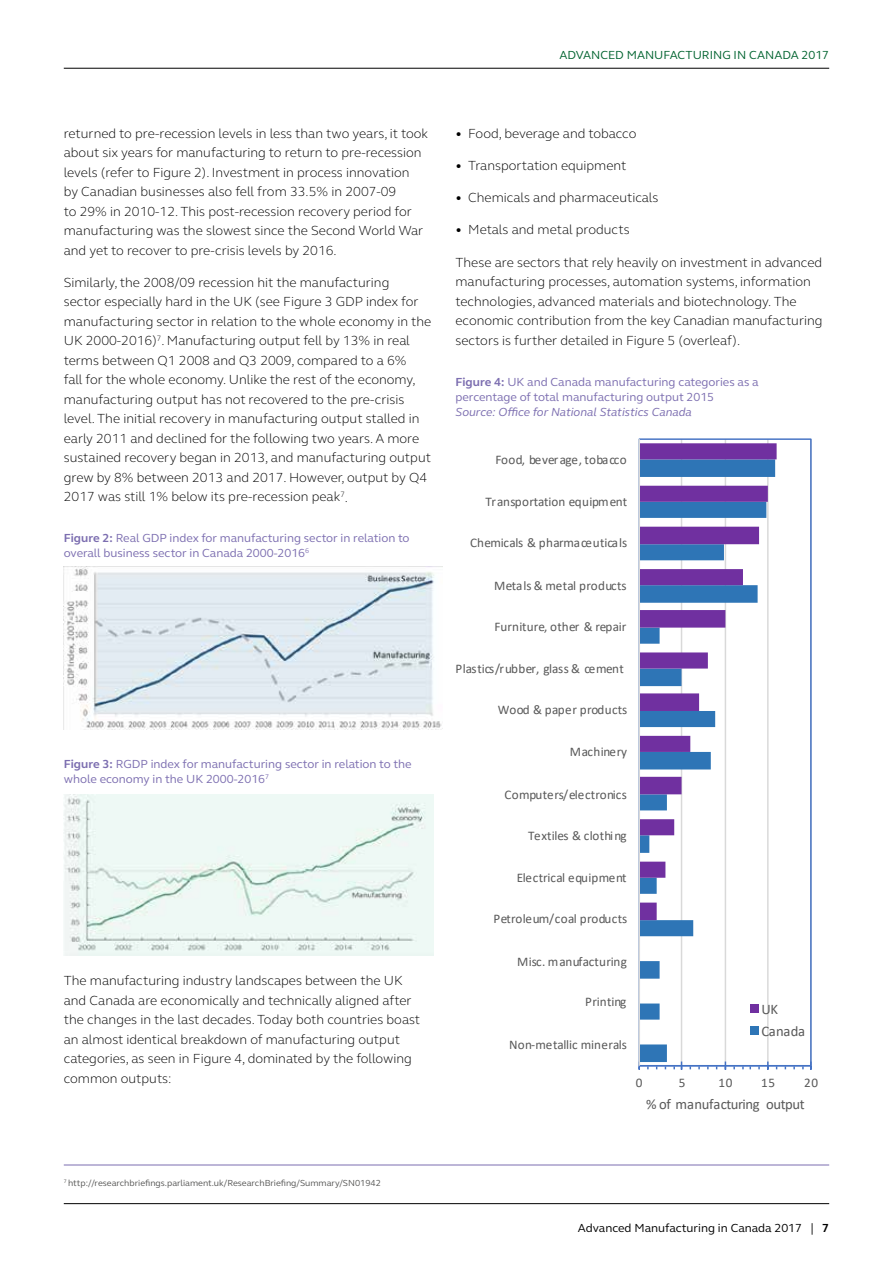
<style>
.page{position:relative;width:893px;height:1263px;background:#fff}
.page>*{position:absolute;margin:0;border:0;box-sizing:border-box;transform-origin:0 0}
.t1{font:14.7px/21.9px "Calibri";letter-spacing:-.025em;color:#595959}
.t2{font:300 13.5px/19.5px "FS Elliot";color:#000}
.t3{font:13.2px "Calibri";color:#595959}
.t4{font:13.2px "Calibri";letter-spacing:.025em;color:#595959}
.t5{font:12px/15px "FS Elliot";color:#7c6eb0}
.t6{font:italic 12px "FS Elliot";color:#7c6eb0}
.t7{font:12px "FS Elliot";color:#000}
.t8{font:12px "FS Elliot";color:#00632f}
.t9{font:9px "FS Elliot";color:#575756}
.s1{font-weight:700}
</style>
<div class="page">
<hr style="left:64px;top:1203px;width:765px;height:1px;background:#000">
<hr style="left:64px;top:68px;width:765px;height:1px;background:#000">
<img style="left:64px;top:566px;width:378px;height:164px">
<img style="left:64px;top:795px;width:369px;height:161px">
<svg style="left:638px;top:438px;width:174px;height:632px"></svg>
<hr style="left:64px;top:1165px;width:765px;height:1px;background:#7c6eb0">
<p class="t8" style="left:559px;top:47px;width:271px">ADVANCED MANUFACTURING IN CANADA 2017</p>
<p class="t2" style="left:64px;top:123px;width:366px">returned to pre‑recession levels in less than two years, it took about six years for manufacturing to return to pre‑recession levels (refer to Figure 2). Investment in process innovation<br>by Canadian businesses also fell from 33.5% in 2007-09<br>to 29% in 2010-12. This post‑recession recovery period for manufacturing was the slowest since the Second World War and yet to recover to pre-crisis levels by 2016.</p>
<p class="t2" style="left:64px;top:272px;width:369px">Similarly, the 2008/09 recession hit the manufacturing<br>sector especially hard in the UK (see Figure 3 GDP index for manufacturing sector in relation to the whole economy in the UK 2000-2016)<sup>7</sup>. Manufacturing output fell by 13% in real terms between Q1 2008 and Q3 2009, compared to a 6%<br>fall for the whole economy. Unlike the rest of the economy, manufacturing output has not recovered to the pre-crisis level. The initial recovery in manufacturing output stalled in early 2011 and declined for the following two years. A more sustained recovery began in 2013, and manufacturing output grew by 8% between 2013 and 2017. However, output by Q4<br>2017 was still 1% below its pre-recession peak<sup>7</sup>.</p>
<p class="t5" style="left:64px;top:530px;width:347px"><span class="s1">Figure 2:</span> Real GDP index for manufacturing sector in relation to overall business sector in Canada 2000-2016<sup>6</sup></p>
<p class="t5" style="left:64px;top:756px;width:349px"><span class="s1">Figure 3:</span> RGDP index for manufacturing sector in relation to the whole economy in the UK 2000-2016<sup>7</sup></p>
<p class="t2" style="left:64px;top:971px;width:358px">The manufacturing industry landscapes between the UK and Canada are economically and technically aligned after the changes in the last decades. Today both countries boast an almost identical breakdown of manufacturing output categories, as seen in Figure 4, dominated by the following common outputs:</p>
<p class="t2" style="left:455px;top:123px;width:182px">• Food, beverage and tobacco</p>
<p class="t2" style="left:455px;top:155px;width:172px">• Transportation equipment</p>
<p class="t2" style="left:455px;top:187px;width:205px">• Chemicals and pharmaceuticals</p>
<p class="t2" style="left:455px;top:220px;width:176px">• Metals and metal products</p>
<p class="t2" style="left:455px;top:252px;width:368px">These are sectors that rely heavily on investment in advanced manufacturing processes, automation systems, information technologies, advanced materials and biotechnology. The economic contribution from the key Canadian manufacturing sectors is further detailed in Figure 5 (overleaf).</p>
<p class="t5" style="left:455px;top:374px;width:305px"><span class="s1">Figure 4:</span> UK and Canada manufacturing categories as a percentage of total manufacturing output 2015</p>
<p class="t6" style="left:455px;top:404px;width:238px">Source: Office for National Statistics Canada</p>
<p class="t3" style="left:495px;top:450px;width:133px">Food, beverage, tobacco</p>
<p class="t3" style="left:485px;top:493px;width:143px">Transportation equipment</p>
<p class="t3" style="left:470px;top:534px;width:159px">Chemicals &amp; pharmaceuticals</p>
<p class="t3" style="left:494px;top:576px;width:134px">Metals &amp; metal products</p>
<p class="t3" style="left:494px;top:617px;width:133px">Furniture, other &amp; repair</p>
<p class="t3" style="left:456px;top:659px;width:170px">Plastics/rubber, glass &amp; cement</p>
<p class="t4" style="left:498px;top:700px;width:131px">Wood &amp; paper products</p>
<p class="t3" style="left:570px;top:743px;width:59px">Machinery</p>
<p class="t3" style="left:505px;top:785px;width:124px">Computers/electronics</p>
<p class="t3" style="left:528px;top:826px;width:100px">Textiles &amp; clothing</p>
<p class="t3" style="left:517px;top:868px;width:111px">Electrical equipment</p>
<p class="t3" style="left:493px;top:909px;width:135px">Petroleum/coal products</p>
<p class="t3" style="left:517px;top:952px;width:111px">Misc. manufacturing</p>
<p class="t3" style="left:585px;top:993px;width:43px">Printing</p>
<p class="t3" style="left:509px;top:1035px;width:119px">Non-metallic minerals</p>
<p class="t1" style="left:762px;top:997px;width:45px">UK<br>Canada</p>
<p class="t3" style="left:636px;top:1073px;width:8px">0</p>
<p class="t3" style="left:679px;top:1073px;width:8px">5</p>
<p class="t3" style="left:718px;top:1073px;width:15px">10</p>
<p class="t3" style="left:761px;top:1073px;width:15px">15</p>
<p class="t3" style="left:804px;top:1073px;width:15px">20</p>
<p class="t1" style="left:646px;top:1093px;width:160px">% of manufacturing output</p>
<p class="t9" style="left:64px;top:1177px;width:319px"><sup>7</sup> http://researchbriefings.parliament.uk/ResearchBriefing/Summary/SN01942</p>
<p class="t7" style="left:578px;top:1219px;width:253px">Advanced Manufacturing in Canada 2017 | <span class="s1">7</span></p>
</div>
